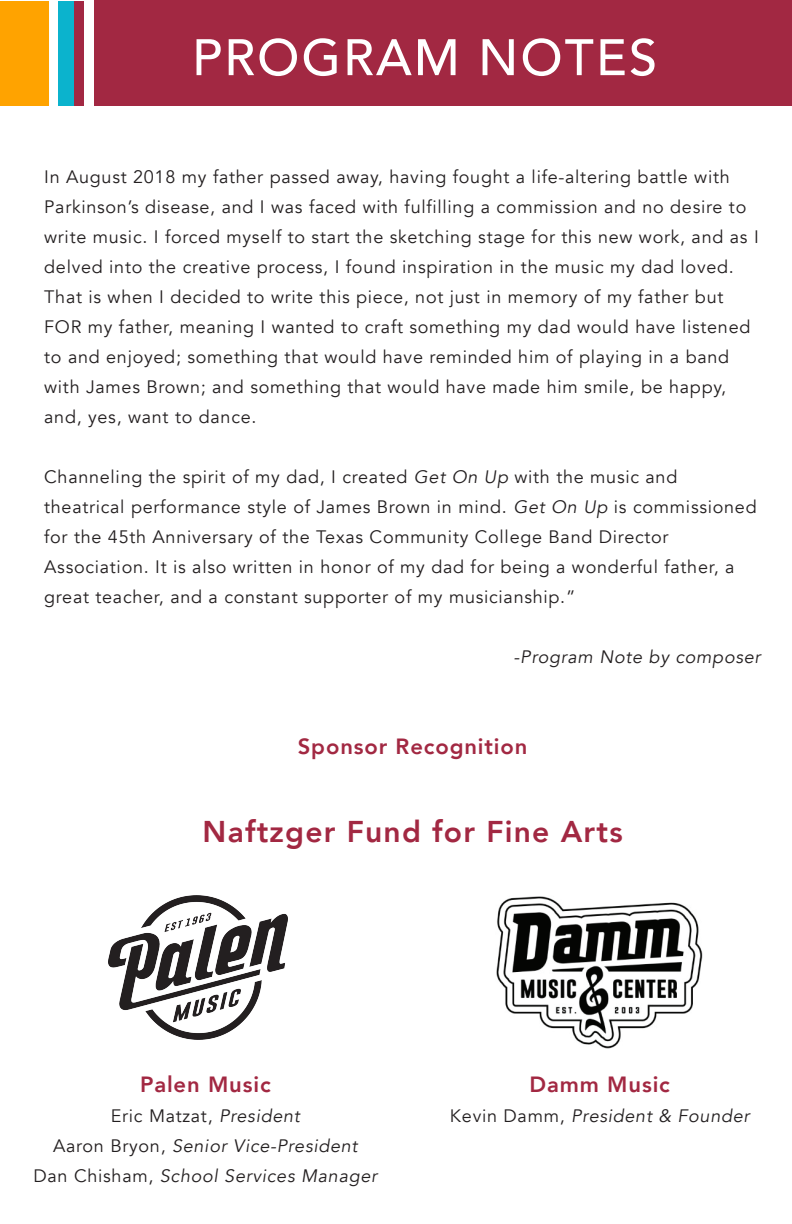
<style>
.page{position:relative;width:792px;height:1224px;background:#fff}
.page>*{position:absolute;margin:0;border:0;box-sizing:border-box;transform-origin:0 0}
.t1{font:500 50.8px "Avenir";letter-spacing:.04em;color:#fff}
.t2{font:800 30px "Avenir";letter-spacing:.04em;color:#a22842}
.t3{font:800 22px "Avenir";letter-spacing:.04em;color:#a22842}
.t4{font:18px/30px "Avenir";letter-spacing:.04em;color:#231f20}
.t5{font:italic 18px/30px "Avenir";letter-spacing:.04em;color:#231f20;text-align:center}
.s1{font-style:italic}
.s2{font-style:normal}
</style>
<div class="page">
<div style="left:0;top:2px;width:49px;height:104px;background:#ffa300"></div>
<div style="left:58px;top:2px;width:20px;height:104px;background:#0bb3cd"></div>
<div style="left:74px;top:2px;width:20px;height:104px;background:#a22842"></div>
<div style="left:84px;top:2px;width:10px;height:104px;background:#fff"></div>
<div style="left:94px;top:0;width:698px;height:106px;background:#a22842"></div>
<img style="left:496px;top:896px;width:207px;height:152px">
<img style="left:108px;top:895px;width:179px;height:144px">
<h1 class="t1" style="left:192px;top:14px;width:467px">PROGRAM NOTES</h1>
<p class="t4" style="left:44px;top:162px;width:716px">In August 2018 my father passed away, having fought a life-altering battle with Parkinson’s disease, and I was faced with fulfilling a commission and no desire to write music. I forced myself to start the sketching stage for this new work, and as I delved into the creative process, I found inspiration in the music my dad loved.<br>That is when I decided to write this piece, not just in memory of my father but FOR my father, meaning I wanted to craft something my dad would have listened to and enjoyed; something that would have reminded him of playing in a band with James Brown; and something that would have made him smile, be happy, and, yes, want to dance.</p>
<p class="t4" style="left:44px;top:462px;width:714px">Channeling the spirit of my dad, I created <span class="s1">Get On Up</span> with the music and theatrical performance style of James Brown in mind. <span class="s1">Get On Up</span> is commissioned for the 45th Anniversary of the Texas Community College Band Director Association. It is also written in honor of my dad for being a wonderful father, a great teacher, and a constant supporter of my musicianship.”</p>
<p class="t5" style="left:514px;top:642px;width:248px">-Program Note by composer</p>
<p class="t3" style="left:298px;top:729px;width:231px">Sponsor Recognition</p>
<h2 class="t2" style="left:203px;top:808px;width:422px">Naftzger Fund for Fine Arts</h2>
<p class="t3" style="left:140px;top:1068px;width:132px">Palen Music</p>
<p class="t5" style="left:34px;top:1102px;width:345px"><span class="s2">Eric Matzat,</span> President<br><span class="s2">Aaron Bryon,</span> Senior Vice-President<br><span class="s2">Dan Chisham,</span> School Services Manager</p>
<p class="t3" style="left:530px;top:1068px;width:142px">Damm Music</p>
<p class="t5" style="left:450px;top:1102px;width:301px"><span class="s2">Kevin Damm,</span> President &amp; Founder</p>
</div>
